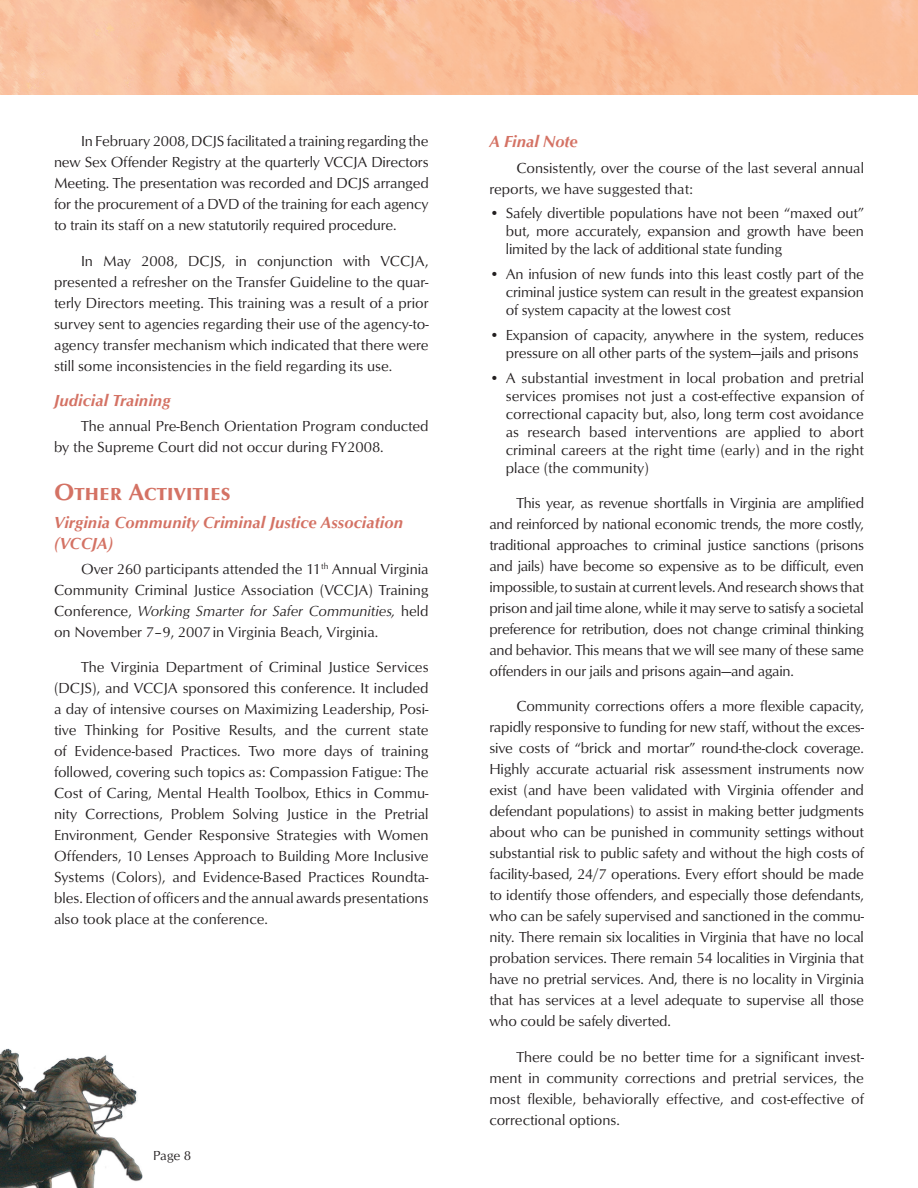
<style>
.page{position:relative;width:918px;height:1188px;background:#fff}
.page>*{position:absolute;margin:0;border:0;box-sizing:border-box;transform-origin:0 0}
.Heading{font:700 24px "Opus Sm Caps";color:#d47264}
.subhead{font:italic 700 16.5px/21px "Opus";color:#d47264}
.text{font:15px/21px "Opus";color:#231f20;text-align:justify}
.bullets_copy{font:15px/18px "Opus";letter-spacing:-.01em;color:#231f20;text-align:justify}
.t1{font:13.5px "Opus";color:#231f20}
.s1{font-style:italic}
</style>
<div class="page">
<img style="left:0;top:0;width:918px;height:94px">
<img style="left:0;top:1048px;width:143px;height:140px">
<p class="text" style="left:54px;top:131px;width:376px;text-indent:27px">In February 2008, DCJS facilitated a training regarding the new Sex Offender Registry at the quarterly VCCJA Directors Meeting. The presentation was recorded and DCJS arranged for the procurement of a DVD of the training for each agency to train its staff on a new statutorily required procedure.</p>
<p class="text" style="left:54px;top:250px;width:376px;text-indent:27px">In May 2008, DCJS, in conjunction with VCCJA, presented a refresher on the Transfer Guideline to the quar&shy;terly Directors meeting. This training was a result of a prior survey sent to agencies regarding their use of the agency-to&shy;agency transfer mechanism which indicated that there were still some inconsistencies in the field regarding its use.</p>
<p class="subhead" style="left:54px;top:390px;width:118px">Judicial Training</p>
<p class="text" style="left:54px;top:416px;width:376px;text-indent:27px">The annual Pre-Bench Orientation Program conducted by the Supreme Court did not occur during FY2008.</p>
<p class="Heading" style="left:54px;top:478px;width:178px">Other Activities</p>
<p class="subhead" style="left:54px;top:512px;width:351px">Virginia Community Criminal Justice Association (VCCJA)</p>
<p class="text" style="left:54px;top:558px;width:376px;text-indent:27px">Over 260 participants attended the 11<sup>th</sup> Annual Virginia Community Criminal Justice Association (VCCJA) Training Conference, <span class="s1">Working Smarter for Safer Communities,</span> held on November 7–9, 2007 in Virginia Beach, Virginia.</p>
<p class="text" style="left:54px;top:657px;width:376px;text-indent:27px">The Virginia Department of Criminal Justice Services (DCJS), and VCCJA sponsored this conference. It included a day of intensive courses on Maximizing Leadership, Posi&shy;tive Thinking for Positive Results, and the current state of Evidence-based Practices. Two more days of training followed, covering such topics as: Compassion Fatigue: The Cost of Caring, Mental Health Toolbox, Ethics in Commu&shy;nity Corrections, Problem Solving Justice in the Pretrial Environment, Gender Responsive Strategies with Women Offenders, 10 Lenses Approach to Building More Inclusive Systems (Colors), and Evidence-Based Practices Roundta&shy;bles. Election of officers and the annual awards presentations also took place at the conference.</p>
<p class="t1" style="left:153px;top:1148px;width:40px">Page 8</p>
<p class="subhead" style="left:489px;top:131px;width:90px">A Final Note</p>
<p class="text" style="left:489px;top:157px;width:376px;text-indent:27px">Consistently, over the course of the last several annual reports, we have suggested that:</p>
<p class="bullets_copy" style="left:506px;top:204px;width:360px;text-indent:-16px">• Safely divertible populations have not been “maxed out” but, more accurately, expansion and growth have been limited by the lack of additional state funding</p>
<p class="bullets_copy" style="left:506px;top:265px;width:360px;text-indent:-16px">• An infusion of new funds into this least costly part of the criminal justice system can result in the greatest expansion of system capacity at the lowest cost</p>
<p class="bullets_copy" style="left:506px;top:326px;width:360px;text-indent:-16px">• Expansion of capacity, anywhere in the system, reduces pressure on all other parts of the system—jails and prisons</p>
<p class="bullets_copy" style="left:506px;top:369px;width:360px;text-indent:-16px">• A substantial investment in local probation and pretrial services promises not just a cost-effective expansion of correctional capacity but, also, long term cost avoidance as research based interventions are applied to abort criminal careers at the right time (early) and in the right place (the community)</p>
<p class="text" style="left:489px;top:493px;width:376px;text-indent:27px">This year, as revenue shortfalls in Virginia are amplified and reinforced by national economic trends, the more costly, traditional approaches to criminal justice sanctions (prisons and jails) have become so expensive as to be difficult, even impossible, to sustain at current levels. And research shows that prison and jail time alone, while it may serve to satisfy a societal preference for retribution, does not change criminal thinking and behavior. This means that we will see many of these same offenders in our jails and prisons again—and again.</p>
<p class="text" style="left:489px;top:696px;width:376px;text-indent:27px">Community corrections offers a more flexible capacity, rapidly responsive to funding for new staff, without the exces&shy;sive costs of “brick and mortar” round-the-clock coverage.<br>Highly accurate actuarial risk assessment instruments now exist (and have been validated with Virginia offender and defendant populations) to assist in making better judgments about who can be punished in community settings without substantial risk to public safety and without the high costs of facility-based, 24/7 operations. Every effort should be made to identify those offenders, and especially those defendants, who can be safely supervised and sanctioned in the commu&shy;nity. There remain six localities in Virginia that have no local probation services. There remain 54 localities in Virginia that have no pretrial services. And, there is no locality in Virginia that has services at a level adequate to supervise all those who could be safely diverted.</p>
<p class="text" style="left:489px;top:1046px;width:376px;text-indent:27px">There could be no better time for a significant invest&shy;ment in community corrections and pretrial services, the most flexible, behaviorally effective, and cost-effective of correctional options.</p>
</div>
